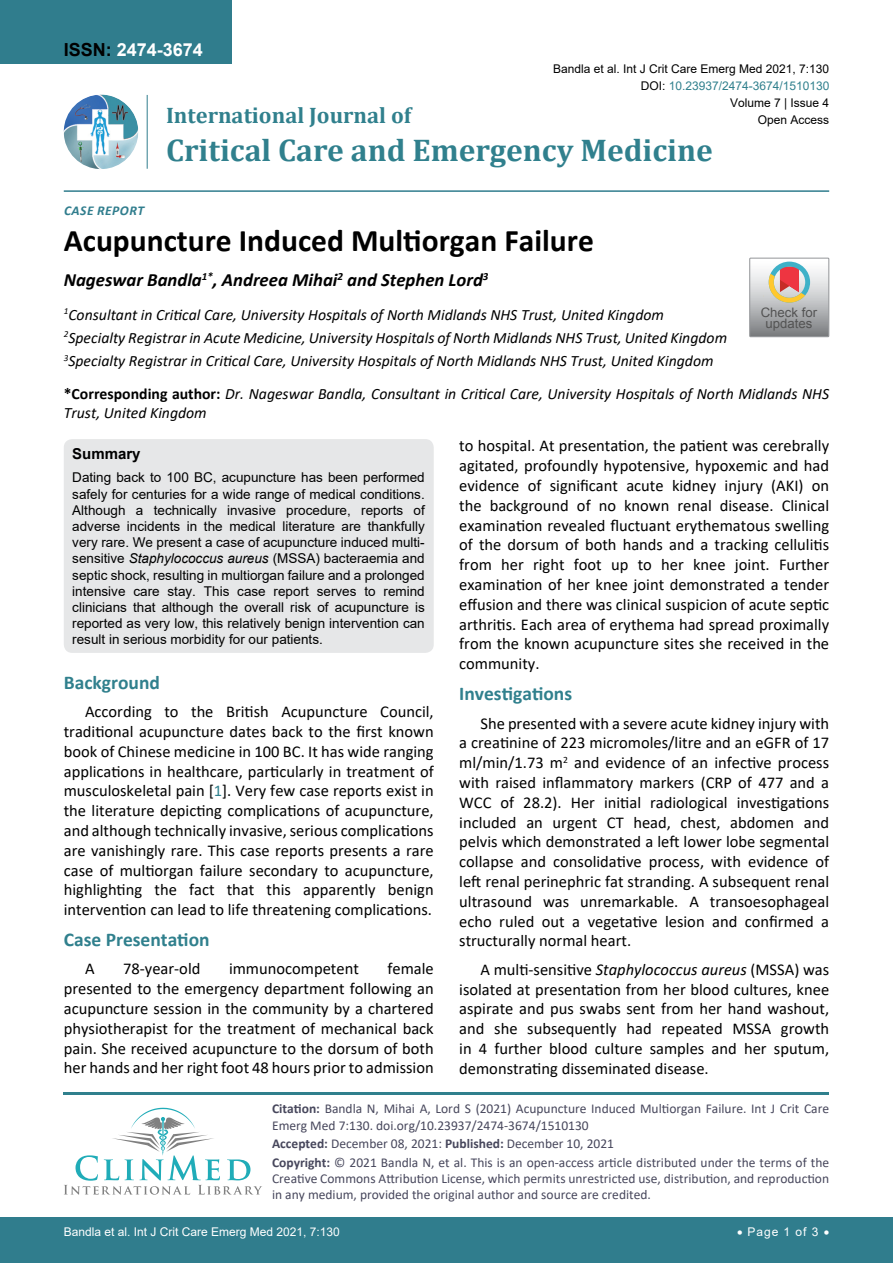
<style>
.page{position:relative;width:893px;height:1263px;background:#fff}
.page>*{position:absolute;margin:0;border:0;box-sizing:border-box;transform-origin:0 0}
.t1{font:700 31.5px "Calibri";color:#000}
.t2{font:700 31.5px "Cambria";color:#30808d}
.t3{font:700 22.5px "Cambria";color:#30808d}
.t4{font:700 19.5px "Calibri";color:#30808d}
.t5{font:italic 700 18.75px "Calibri";color:#000}
.t6{font:700 18px "Arial";color:#fff}
.t7{font:16.5px/19.8px "Calibri";color:#000;text-align:justify}
.t8{font:italic 15.75px/23.1px "Calibri";color:#000}
.t9{font:700 15px "Arial";color:#000}
.t10{font:13.5px/16.2px "Arial";color:#000;text-align:justify}
.t11{font:13.5px/16.2px "Calibri";color:#47475c}
.t12{font:italic 700 13.5px "Calibri";letter-spacing:.04em;color:#307d8d}
.t13{font:13.05px/11.2px "Arial";color:#535353;text-align:center}
.t14{font:12px "Arial";color:#000}
.t15{font:12px "Arial";color:#fff}
.t16{font:12px "Arial";color:#30808d}
.s1{color:#000}
.s2{font-weight:700;font-style:normal}
.s3{font-style:italic}
.s4{color:#30808d}
.s5{font-weight:700}
</style>
<div class="page">
<img style="left:64px;top:95px;width:74px;height:74px;border-radius:37px">
<hr style="left:147px;top:95px;width:1px;height:74px;background:#307d8d">
<hr style="left:64px;top:190px;width:765px;height:2px;background:#307d8d">
<hr style="left:64px;top:1092px;width:765px;height:3px;background:#30808d">
<svg style="left:64px;top:1108px;width:198px;height:87px"></svg>
<div style="left:0;top:1217px;width:893px;height:46px;background:#307d8d"></div>
<div style="left:0;top:0;width:231px;height:64px;background:#307d8d"></div>
<div style="left:64px;top:439px;width:370px;height:214px;background:#e6e7e8;border-radius:9px"></div>
<svg style="left:750px;top:258px;width:79px;height:79px;background:#bdb6b3"></svg>
<p class="t6" style="left:64px;top:37px;width:141px"><span class="s1">ISSN:</span> 2474-3674</p>
<p class="t12" style="left:64px;top:201px;width:82px">Case Repor t</p>
<p class="t14" style="left:553px;top:60px;width:278px">Bandla et al. Int J Crit Care Emerg Med 2021, 7:130</p>
<p class="t14" style="left:730px;top:95px;width:101px">Volume 7 | Issue 4</p>
<p class="t16" style="left:641px;top:77px;width:190px"><span class="s1">DOI:</span> 10.23937/2474-3674/1510130</p>
<h2 class="t3" style="left:166px;top:100px;width:247px">International Journal of</h2>
<h1 class="t2" style="left:166px;top:128px;width:548px">Critical Care and Emergency Medicine</h1>
<p class="t14" style="left:758px;top:112px;width:73px">Open Access</p>
<h1 class="t1" style="left:64px;top:218px;width:532px">Acupuncture Induced Multiorgan Failure</h1>
<p class="t5" style="left:64px;top:267px;width:426px">Nageswar Bandla<sup>1*</sup>, Andreea Mihai<sup>2</sup> and Stephen Lord<sup>3</sup></p>
<p class="t8" style="left:64px;top:302px;width:665px"><sup>1</sup>Consultant in Critical Care, University Hospitals of North Midlands NHS Trust, United Kingdom<br><sup>2</sup>Specialty Registrar in Acute Medicine, University Hospitals of North Midlands NHS Trust, United Kingdom<br><sup>3</sup>Specialty Registrar in Critical Care, University Hospitals of North Midlands NHS Trust, United Kingdom</p>
<p class="t8" style="left:64px;top:384px;width:767px;line-height:18.9px"><span class="s2">*Corresponding author:</span> Dr. Nageswar Bandla, Consultant in Critical Care, University Hospitals of North Midlands NHS<br>Trust, United Kingdom</p>
<p class="t9" style="left:72px;top:443px;width:70px">Summary</p>
<p class="t10" style="left:72px;top:469px;width:354px">Dating back to 100 BC, acupuncture has been performed safely for centuries for a wide range of medical conditions.<br>Although a technically invasive procedure, reports of adverse incidents in the medical literature are thankfully very rare. We present a case of acupuncture induced multi&shy;sensitive <span class="s3">Staphylococcus aureus</span> (MSSA) bacteraemia and septic shock, resulting in multiorgan failure and a prolonged intensive care stay. This case report serves to remind clinicians that although the overall risk of acupuncture is reported as very low, this relatively benign intervention can result in serious morbidity for our patients.</p>
<p class="t13" style="left:761px;top:307px;width:58px">Check for updates</p>
<p class="t7" style="left:459px;top:436px;width:371px">to hospital. At presentation, the patient was cerebrally agitated, profoundly hypotensive, hypoxemic and had evidence of significant acute kidney injury (AKI) on the background of no known renal disease. Clinical examination revealed fluctuant erythematous swelling of the dorsum of both hands and a tracking cellulitis from her right foot up to her knee joint. Further examination of her knee joint demonstrated a tender effusion and there was clinical suspicion of acute septic arthritis. Each area of erythema had spread proximally from the known acupuncture sites she received in the community.</p>
<p class="t4" style="left:459px;top:680px;width:114px">Investigations</p>
<p class="t7" style="left:459px;top:713px;width:371px;text-indent:21px">She presented with a severe acute kidney injury with a creatinine of 223 micromoles/litre and an eGFR of 17 ml/min/1.73 m<sup>2</sup> and evidence of an infective process with raised inflammatory markers (CRP of 477 and a WCC of 28.2). Her initial radiological investigations included an urgent CT head, chest, abdomen and pelvis which demonstrated a left lower lobe segmental collapse and consolidative process, with evidence of left renal perinephric fat stranding. A subsequent renal ultrasound was unremarkable. A transoesophageal echo ruled out a vegetative lesion and confirmed a structurally normal heart.</p>
<p class="t7" style="left:459px;top:959px;width:371px;text-indent:21px">A multi-sensitive <span class="s3">Staphylococcus aureus</span> (MSSA) was isolated at presentation from her blood cultures, knee aspirate and pus swabs sent from her hand washout, and she subsequently had repeated MSSA growth in 4 further blood culture samples and her sputum, demonstrating disseminated disease.</p>
<p class="t4" style="left:64px;top:668px;width:98px">Background</p>
<p class="t7" style="left:64px;top:701px;width:371px;text-indent:21px">According to the British Acupuncture Council, traditional acupuncture dates back to the first known book of Chinese medicine in 100 BC. It has wide ranging applications in healthcare, particularly in treatment of musculoskeletal pain [<span class="s4">1</span>]. Very few case reports exist in the literature depicting complications of acupuncture, and although technically invasive, serious complications are vanishingly rare. This case reports presents a rare case of multiorgan failure secondary to acupuncture, highlighting the fact that this apparently benign intervention can lead to life threatening complications.</p>
<p class="t4" style="left:64px;top:926px;width:147px">Case Presentation</p>
<p class="t7" style="left:85px;top:959px;width:11px">A</p>
<p class="t7" style="left:123px;top:959px;width:79px">78-year-old</p>
<p class="t7" style="left:229px;top:959px;width:131px">immunocompetent</p>
<p class="t7" style="left:64px;top:959px;width:371px;text-indent:324px">female presented to the emergency department following an acupuncture session in the community by a chartered physiotherapist for the treatment of mechanical back pain. She received acupuncture to the dorsum of both her hands and her right foot 48 hours prior to admission</p>
<p class="t11" style="left:272px;top:1100px;width:559px"><span class="s5">Citation:</span> Bandla N, Mihai A, Lord S (2021) Acupuncture Induced Multiorgan Failure. Int J Crit Care<br>Emerg Med 7:130. doi.org/10.23937/2474-3674/1510130</p>
<p class="t11" style="left:272px;top:1134px;width:559px;line-height:18.6px"><span class="s5">Accepted:</span> December 08, 2021: <span class="s5">Published:</span> December 10, 2021<br><span class="s5">Copyright:</span> © 2021 Bandla N, et al. This is an open-access article distributed under the terms of the</p>
<p class="t11" style="left:272px;top:1170px;width:559px">Creative Commons Attribution License, which permits unrestricted use, distribution, and reproduction in any medium, provided the original author and source are credited.</p>
<p class="t15" style="left:64px;top:1223px;width:278px">Bandla et al. Int J Crit Care Emerg Med 2021, 7:130</p>
<p class="t15" style="left:737px;top:1223px;width:94px">• Page 1 of 3 •</p>
</div>
